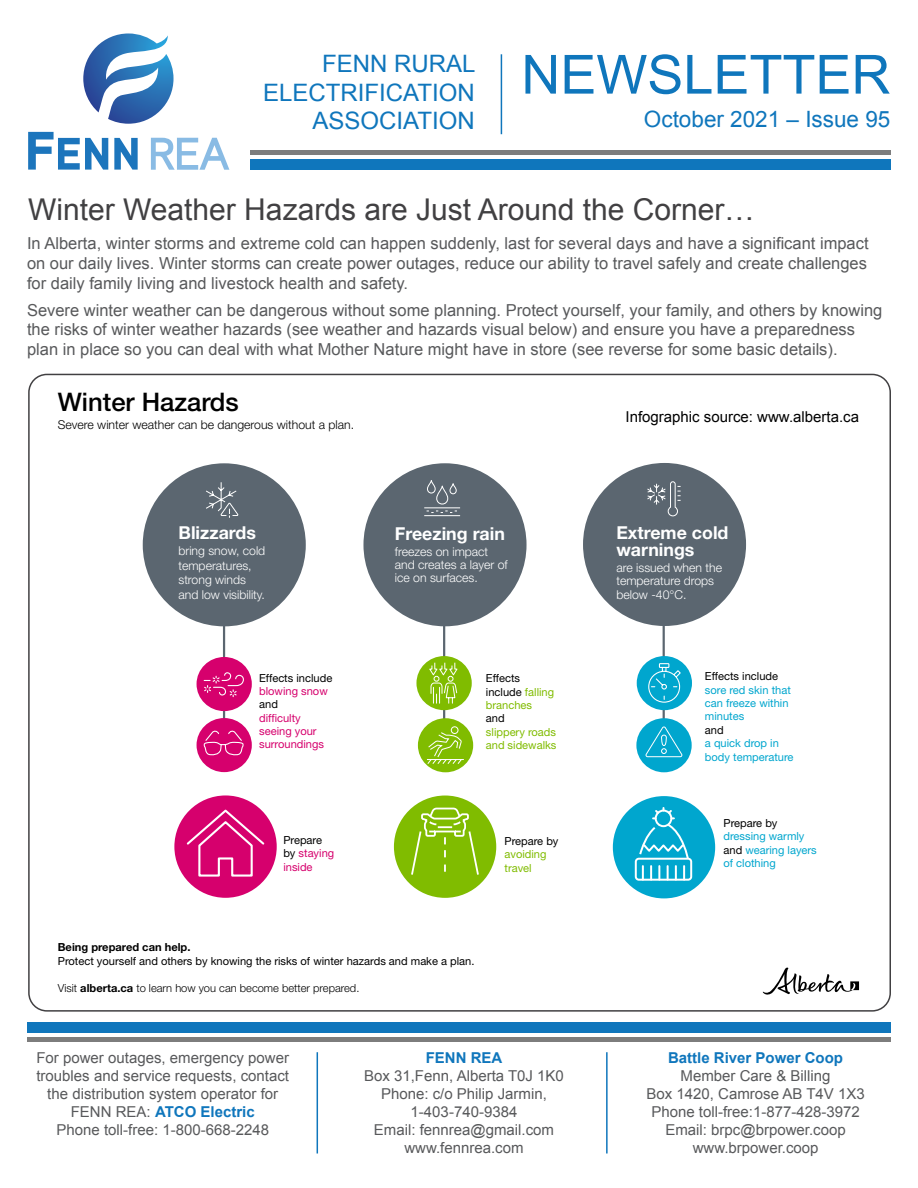
<style>
.page{position:relative;width:918px;height:1188px;background:#fff}
.page>*{position:absolute;margin:0;border:0;box-sizing:border-box;transform-origin:0 0}
.t1{font:54px "Arial";color:#0f76bc}
.t2{font:30px "Arial";color:#414042}
.t3{font:500 25.65px "Helvetica Neue LT Std";color:#000}
.t4{font:24px/28.8px "Arial";color:#0f76bc;text-align:right}
.t5{font:22.5px "Arial";color:#0f76bc}
.t6{font:700 17.85px/17.9px "Helvetica Neue LT Std";color:#fff}
.t7{font:16.5px/19.8px "Arial";color:#58595b;text-align:justify}
.t8{font:15px/18px "Arial";color:#58595b;text-align:center}
.t9{font:15px "Arial";color:#000}
.t10{font:700 15px "Arial";color:#0f76bc}
.t11{font:300 12.3px/13.4px "Helvetica Neue LT Std";color:#fff}
.t12{font:300 12.3px "Helvetica Neue LT Std";color:#000}
.t13{font:11.1px "Helvetica Neue LT Std";color:#000}
.t14{font:11.1px/13.4px "Helvetica Neue LT Std";color:#00a6ce}
.t15{font:11.1px/13.4px "Helvetica Neue LT Std";color:#80bc00}
.t16{font:11.1px/13.4px "Helvetica Neue LT Std";color:#d6006d}
.t17{font:300 11.1px "Helvetica Neue LT Std";color:#000}
.t18{font:700 11.1px "Helvetica Neue LT Std";color:#000}
.s1{color:#000}
.s2{font-weight:700}
.s3{font-weight:700;color:#0f76bc}
</style>
<div class="page">
<svg style="left:83px;top:33px;width:91px;height:91px"></svg>
<svg style="left:151px;top:138px;width:78px;height:32px"></svg>
<svg style="left:28px;top:132px;width:80px;height:38px"></svg>
<svg style="left:114px;top:138px;width:24px;height:32px"></svg>
<hr style="left:501px;top:54px;width:1px;height:80px;background:#0f76bc">
<div style="left:251px;top:159px;width:640px;height:11px;background:#0f76bc"></div>
<div style="left:27px;top:1023px;width:864px;height:10px;background:#0f76bc"></div>
<div style="left:251px;top:150px;width:640px;height:5px;background:#7d7d7d"></div>
<div style="left:27px;top:1037px;width:864px;height:5px;background:#7d7d7d"></div>
<hr style="left:317px;top:1052px;width:1px;height:102px;background:#0f76bc">
<hr style="left:606px;top:1052px;width:2px;height:102px;background:#0f76bc">
<hr style="left:223px;top:616px;width:2px;height:153px;background:#5b6670">
<hr style="left:443px;top:616px;width:2px;height:156px;background:#5b6670">
<hr style="left:663px;top:616px;width:2px;height:148px;background:#5b6670">
<svg style="left:763px;top:968px;width:96px;height:27px"></svg>
<div style="left:583px;top:463px;width:163px;height:163px;background:#5b6670;border-radius:50%"></div>
<div style="left:174px;top:795px;width:103px;height:103px;background:#d6006d;border-radius:50%"></div>
<div style="left:394px;top:796px;width:102px;height:102px;background:#80bc00;border-radius:50%"></div>
<div style="left:613px;top:796px;width:102px;height:102px;background:#00a6ce;border-radius:50%"></div>
<div style="left:143px;top:463px;width:163px;height:163px;background:#5b6670;border-radius:50%"></div>
<svg style="left:206px;top:482px;width:33px;height:36px"></svg>
<div style="left:197px;top:718px;width:55px;height:54px;background:#d6006d;border-radius:50%"></div>
<div style="left:197px;top:657px;width:55px;height:54px;background:#d6006d;border-radius:50%"></div>
<div style="left:637px;top:656px;width:55px;height:54px;background:#00a6ce;border-radius:50%"></div>
<div style="left:636px;top:718px;width:56px;height:54px;background:#00a6ce;border-radius:50%"></div>
<svg style="left:203px;top:730px;width:41px;height:26px"></svg>
<svg style="left:203px;top:623px;width:41px;height:75px"></svg>
<svg style="left:185px;top:806px;width:81px;height:71px"></svg>
<svg style="left:410px;top:807px;width:70px;height:68px"></svg>
<div style="left:418px;top:718px;width:55px;height:54px;background:#80bc00;border-radius:50%"></div>
<svg style="left:426px;top:726px;width:39px;height:39px"></svg>
<div style="left:416px;top:656px;width:56px;height:54px;background:#80bc00;border-radius:50%"></div>
<svg style="left:429px;top:662px;width:29px;height:42px"></svg>
<div style="left:363px;top:463px;width:164px;height:163px;background:#5b6670;border-radius:50%"></div>
<svg style="left:424px;top:480px;width:37px;height:37px"></svg>
<svg style="left:648px;top:663px;width:33px;height:40px"></svg>
<svg style="left:646px;top:725px;width:38px;height:33px"></svg>
<svg style="left:634px;top:807px;width:59px;height:74px"></svg>
<svg style="left:647px;top:481px;width:34px;height:36px"></svg>
<h3 class="t4" style="left:263px;top:49px;width:214px">FENN RURAL<br>ELECTRIFICATION<br>ASSOCIATION</h3>
<h1 class="t1" style="left:521px;top:39px;width:371px">NEWSLETTER</h1>
<h3 class="t5" style="left:644px;top:105px;width:248px">October 2021 – Issue 95</h3>
<h2 class="t2" style="left:28px;top:190px;width:728px">Winter Weather Hazards are Just Around the Corner…</h2>
<p class="t7" style="left:27px;top:234px;width:843px">In Alberta, winter storms and extreme cold can happen suddenly, last for several days and have a significant impact on our daily lives. Winter storms can create power outages, reduce our ability to travel safely and create challenges for daily family living and livestock health and safety.</p>
<p class="t7" style="left:27px;top:300px;width:857px;text-align:left">Severe winter weather can be dangerous without some planning. Protect yourself, your family, and others by knowing the risks of winter weather hazards (see weather and hazards visual below) and ensure you have a preparedness plan in place so you can deal with what Mother Nature might have in store (see reverse for some basic details).</p>
<h3 class="t3" style="left:58px;top:386px;width:183px">Winter Hazards</h3>
<p class="t12" style="left:58px;top:417px;width:298px">Severe winter weather can be dangerous without a plan.</p>
<p class="t6" style="left:178px;top:523px;width:79px">Blizzards</p>
<p class="t11" style="left:178px;top:543px;width:88px;line-height:14.4px">bring snow, cold temperatures, strong winds and low visibility.</p>
<p class="t13" style="left:259px;top:671px;width:75px">Effects include</p>
<p class="t16" style="left:259px;top:684px;width:70px">blowing snow</p>
<p class="t13" style="left:259px;top:698px;width:20px">and</p>
<p class="t16" style="left:259px;top:711px;width:66px">difficulty seeing your surroundings</p>
<p class="t6" style="left:395px;top:524px;width:112px">Freezing rain</p>
<p class="t11" style="left:395px;top:544px;width:114px">freezes on impact and creates a layer of ice on surfaces.</p>
<p class="t15" style="left:486px;top:672px;width:70px"><span class="s1">Effects include</span> falling branches</p>
<p class="t13" style="left:486px;top:712px;width:20px">and</p>
<p class="t15" style="left:486px;top:725px;width:72px">slippery roads and sidewalks</p>
<p class="t16" style="left:283px;top:833px;width:52px"><span class="s1">Prepare by</span> staying inside</p>
<p class="t13" style="left:504px;top:834px;width:56px">Prepare by</p>
<p class="t15" style="left:504px;top:847px;width:44px">avoiding travel</p>
<p class="t18" style="left:58px;top:940px;width:134px">Being prepared can help.</p>
<p class="t13" style="left:58px;top:955px;width:418px">Protect yourself and others by knowing the risks of winter hazards and make a plan.</p>
<p class="t17" style="left:58px;top:981px;width:303px">Visit <span class="s2">alberta.ca</span> to learn how you can become better prepared.</p>
<p class="t9" style="left:626px;top:407px;width:235px">Infographic source: www.alberta.ca</p>
<p class="t6" style="left:616px;top:523px;width:114px">Extreme cold warnings</p>
<p class="t11" style="left:616px;top:561px;width:107px">are issued when the temperature drops below -40°C.</p>
<p class="t13" style="left:705px;top:670px;width:75px">Effects include</p>
<p class="t14" style="left:705px;top:683px;width:87px">sore red skin that can freeze within minutes</p>
<p class="t13" style="left:705px;top:723px;width:20px">and</p>
<p class="t14" style="left:705px;top:736px;width:90px">a quick drop in body temperature</p>
<p class="t13" style="left:724px;top:817px;width:56px">Prepare by</p>
<p class="t14" style="left:724px;top:830px;width:95px">dressing warmly <span class="s1">and</span> wearing layers of clothing</p>
<p class="t8" style="left:36px;top:1049px;width:254px">For power outages, emergency power troubles and service requests, contact the distribution system operator for FENN REA: <span class="s3">ATCO Electric<br></span>Phone toll-free: 1-800-668-2248</p>
<p class="t10" style="left:668px;top:1048px;width:177px">Battle River Power Coop</p>
<p class="t10" style="left:426px;top:1048px;width:78px">FENN REA</p>
<p class="t8" style="left:364px;top:1067px;width:201px">Box 31,Fenn, Alberta T0J 1K0<br>Phone: c/o Philip Jarmin,<br>1-403-740-9384<br>Email: fennrea@gmail.com www.fennrea.com</p>
<p class="t8" style="left:647px;top:1067px;width:220px">Member Care &amp; Billing<br>Box 1420, Camrose AB T4V 1X3<br>Phone toll-free:1-877-428-3972<br>Email: brpc@brpower.coop www.brpower.coop</p>
</div>
